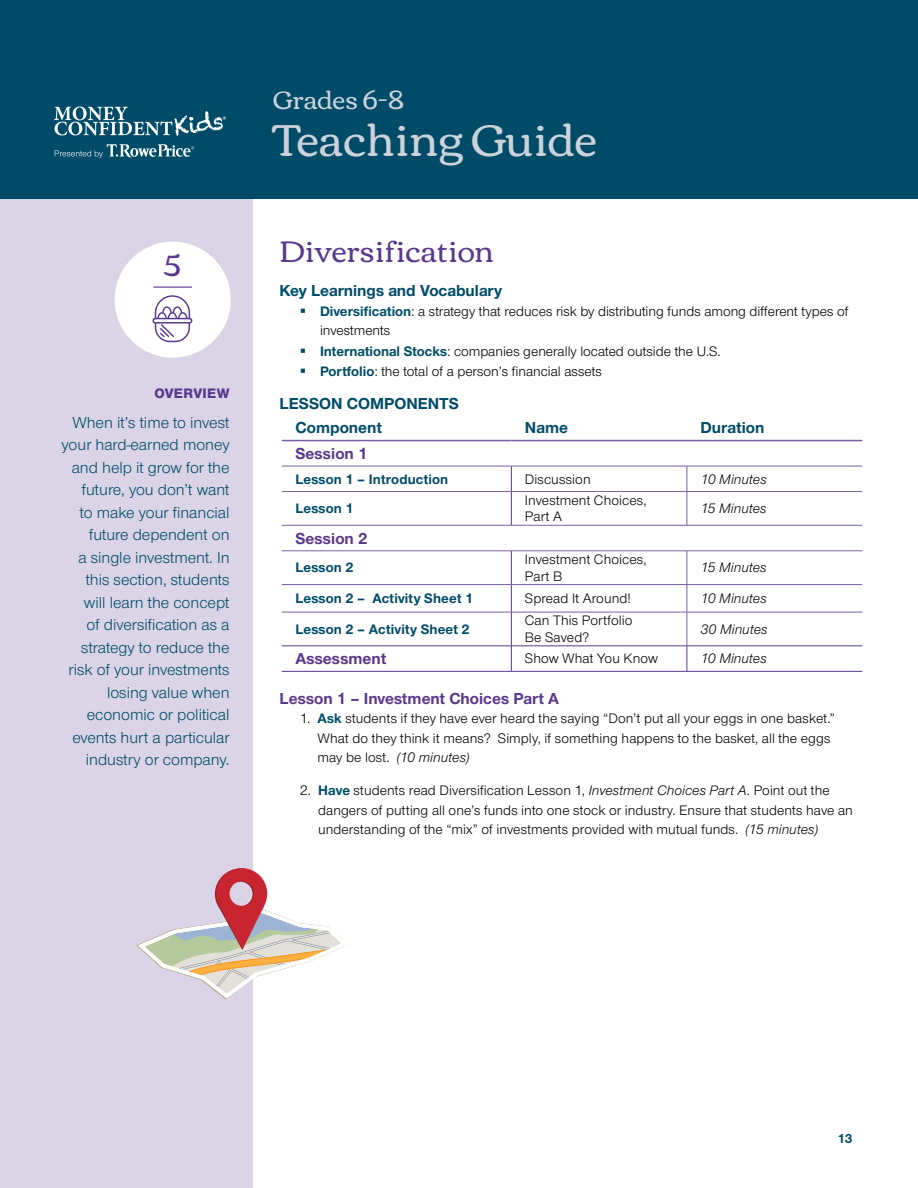
<style>
.page{position:relative;width:918px;height:1188px;background:#fff}
.page>*{position:absolute;margin:0;border:0;box-sizing:border-box;transform-origin:0 0}
.t1{font:45px "Corben";color:#ccd2da}
.t2{font:30px "Corben";color:#5a388d}
.t3{font:25.5px "Corben";color:#ccd2da}
.t4{font:16.5px/22.5px "Nimbus Sans Novus";color:#004c68;text-align:right}
.t5{font:700 16.5px "Nimbus Sans Novus";color:#004c68}
.t6{font:700 16.5px "Nimbus Sans Novus";color:#5a388d}
.t7{font:14.25px/19.5px "Nimbus Sans Novus";letter-spacing:.005em;color:#000}
.t8{font:700 14.25px "Nimbus Sans Novus";letter-spacing:.01em;color:#004c68}
.t9{font:italic 14.25px "Nimbus Sans Novus";color:#000}
.t10{font:800 14.25px "Nimbus Sans Novus";letter-spacing:.025em;color:#5a388d}
.t11{font:700 13.5px "Nimbus Sans Novus";color:#004c68}
.s1{color:#004c68}
.s2{font-weight:700;color:#004c68}
.s3{font-style:italic}
</style>
<div class="page">
<div style="left:0;top:0;width:252px;height:1188px;background:#dbd4e7"></div>
<div style="left:0;top:0;width:918px;height:199px;background:#004c68"></div>
<svg style="left:54px;top:107px;width:172px;height:29px"></svg>
<svg style="left:55px;top:144px;width:139px;height:14px"></svg>
<div style="left:115px;top:242px;width:116px;height:116px;background:#fff;border-radius:50%"></div>
<hr style="left:154px;top:287px;width:38px;height:1px;background:#5a388d">
<svg style="left:152px;top:295px;width:41px;height:63px"></svg>
<svg style="left:136px;top:868px;width:211px;height:132px"></svg>
<hr style="left:282px;top:440px;width:229px;height:1px;background:#7960a1">
<hr style="left:511px;top:440px;width:176px;height:1px;background:#7960a1">
<hr style="left:687px;top:440px;width:175px;height:1px;background:#7960a1">
<hr style="left:282px;top:466px;width:229px;height:1px;background:#7960a1">
<hr style="left:282px;top:491px;width:229px;height:1px;background:#7960a1">
<svg style="left:511px;top:467px;width:1px;height:24px"></svg>
<hr style="left:511px;top:492px;width:1px;height:33px;background:#5a388d">
<hr style="left:511px;top:466px;width:176px;height:1px;background:#7960a1">
<hr style="left:511px;top:491px;width:176px;height:1px;background:#7960a1">
<svg style="left:687px;top:467px;width:1px;height:24px"></svg>
<hr style="left:687px;top:492px;width:1px;height:33px;background:#7960a1">
<hr style="left:687px;top:466px;width:175px;height:1px;background:#7960a1">
<hr style="left:687px;top:491px;width:175px;height:1px;background:#7960a1">
<hr style="left:282px;top:525px;width:229px;height:1px;background:#7960a1">
<hr style="left:511px;top:525px;width:176px;height:1px;background:#7960a1">
<hr style="left:687px;top:525px;width:175px;height:1px;background:#7960a1">
<hr style="left:282px;top:551px;width:229px;height:1px;background:#7960a1">
<hr style="left:511px;top:551px;width:1px;height:33px;background:#5a388d">
<hr style="left:511px;top:551px;width:176px;height:1px;background:#7960a1">
<hr style="left:687px;top:551px;width:1px;height:33px;background:#7960a1">
<hr style="left:687px;top:551px;width:175px;height:1px;background:#7960a1">
<hr style="left:282px;top:584px;width:229px;height:1px;background:#7960a1">
<svg style="left:511px;top:585px;width:1px;height:27px"></svg>
<hr style="left:511px;top:584px;width:176px;height:1px;background:#7960a1">
<svg style="left:687px;top:585px;width:1px;height:27px"></svg>
<hr style="left:687px;top:584px;width:175px;height:1px;background:#7960a1">
<hr style="left:282px;top:612px;width:229px;height:1px;background:#7960a1">
<hr style="left:511px;top:612px;width:1px;height:34px;background:#5a388d">
<hr style="left:511px;top:612px;width:176px;height:1px;background:#7960a1">
<hr style="left:687px;top:612px;width:1px;height:34px;background:#7960a1">
<hr style="left:687px;top:612px;width:175px;height:1px;background:#7960a1">
<hr style="left:282px;top:646px;width:229px;height:1px;background:#5a388d">
<hr style="left:282px;top:671px;width:229px;height:1px;background:#5a388d">
<svg style="left:511px;top:647px;width:1px;height:24px"></svg>
<hr style="left:511px;top:646px;width:176px;height:1px;background:#5a388d">
<hr style="left:511px;top:671px;width:176px;height:1px;background:#5a388d">
<svg style="left:687px;top:647px;width:1px;height:24px"></svg>
<hr style="left:687px;top:646px;width:175px;height:1px;background:#5a388d">
<hr style="left:687px;top:671px;width:175px;height:1px;background:#5a388d">
<h2 class="t2" style="left:164px;top:244px;width:18px">5</h2>
<p class="t10" style="left:154px;top:384px;width:77px">OVERVIEW</p>
<p class="t4" style="left:62px;top:410px;width:169px">When it’s time to invest your hard-earned money and help it grow for the future, you don’t want<br>to make your financial future dependent on<br>a single investment. In this section, students will learn the concept<br>of diversification as a strategy to reduce the risk of your investments losing value when economic or political events hurt a particular industry or company.</p>
<h3 class="t3" style="left:273px;top:81px;width:132px">Grades 6–8</h3>
<h1 class="t1" style="left:273px;top:108px;width:325px">Teaching Guide</h1>
<h2 class="t2" style="left:280px;top:230px;width:216px">Diversification</h2>
<p class="t5" style="left:280px;top:280px;width:224px">Key Learnings and Vocabulary</p>
<p class="t7" style="left:320px;top:301px;width:530px;text-indent:-20px"><span class="s1">▪</span> <span class="s2">Diversification</span>: a strategy that reduces risk by distributing funds among different types of investments</p>
<p class="t7" style="left:300px;top:341px;width:422px"><span class="s1">▪</span> <span class="s2">International Stocks</span>: companies generally located outside the U.S.</p>
<p class="t7" style="left:300px;top:361px;width:304px"><span class="s1">▪</span> <span class="s2">Portfolio</span>: the total of a person’s financial assets</p>
<p class="t5" style="left:280px;top:393px;width:181px">LESSON COMPONENTS</p>
<p class="t5" style="left:295px;top:416px;width:88px">Component</p>
<p class="t5" style="left:525px;top:416px;width:45px">Name</p>
<p class="t5" style="left:700px;top:416px;width:66px">Duration</p>
<p class="t6" style="left:295px;top:442px;width:74px">Session 1</p>
<p class="t8" style="left:295px;top:469px;width:154px">Lesson 1 – Introduction</p>
<p class="t7" style="left:525px;top:469px;width:67px">Discussion</p>
<p class="t9" style="left:700px;top:469px;width:68px">10 Minutes</p>
<p class="t8" style="left:295px;top:499px;width:60px">Lesson 1</p>
<p class="t7" style="left:525px;top:491px;width:123px;line-height:16.5px">Investment Choices,<br>Part A</p>
<p class="t9" style="left:700px;top:499px;width:68px">15 Minutes</p>
<p class="t6" style="left:295px;top:527px;width:74px">Session 2</p>
<p class="t8" style="left:295px;top:558px;width:60px">Lesson 2</p>
<p class="t7" style="left:525px;top:551px;width:123px;line-height:16.5px">Investment Choices,<br>Part B</p>
<p class="t9" style="left:700px;top:558px;width:68px">15 Minutes</p>
<p class="t8" style="left:295px;top:589px;width:179px">Lesson 2 – Activity Sheet 1</p>
<p class="t7" style="left:525px;top:588px;width:108px">Spread It Around!</p>
<p class="t9" style="left:700px;top:589px;width:68px">10 Minutes</p>
<p class="t8" style="left:295px;top:619px;width:176px">Lesson 2 – Activity Sheet 2</p>
<p class="t7" style="left:525px;top:612px;width:109px;line-height:16.5px">Can This Portfolio<br>Be Saved?</p>
<p class="t9" style="left:700px;top:619px;width:69px">30 Minutes</p>
<p class="t6" style="left:295px;top:647px;width:92px">Assessment</p>
<p class="t7" style="left:525px;top:648px;width:135px">Show What You Know</p>
<p class="t9" style="left:700px;top:649px;width:68px">10 Minutes</p>
<p class="t6" style="left:280px;top:687px;width:281px">Lesson 1 – Investment Choices Part A</p>
<p class="t7" style="left:317px;top:708px;width:519px;text-indent:-18px">1. <span class="s2">Ask</span> students if they have ever heard the saying “Don’t put all your eggs in one basket.”<br>What do they think it means? Simply, if something happens to the basket, all the eggs may be lost. <span class="s3">(10 minutes)</span></p>
<p class="t7" style="left:318px;top:780px;width:536px;text-indent:-18px">2. <span class="s2">Have</span> students read Diversification Lesson 1, <span class="s3">Investment Choices Part A</span>. Point out the dangers of putting all one’s funds into one stock or industry. Ensure that students have an understanding of the “mix” of investments provided with mutual funds. <span class="s3">(15 minutes)</span></p>
<p class="t11" style="left:837px;top:1129px;width:16px">13</p>
</div>
